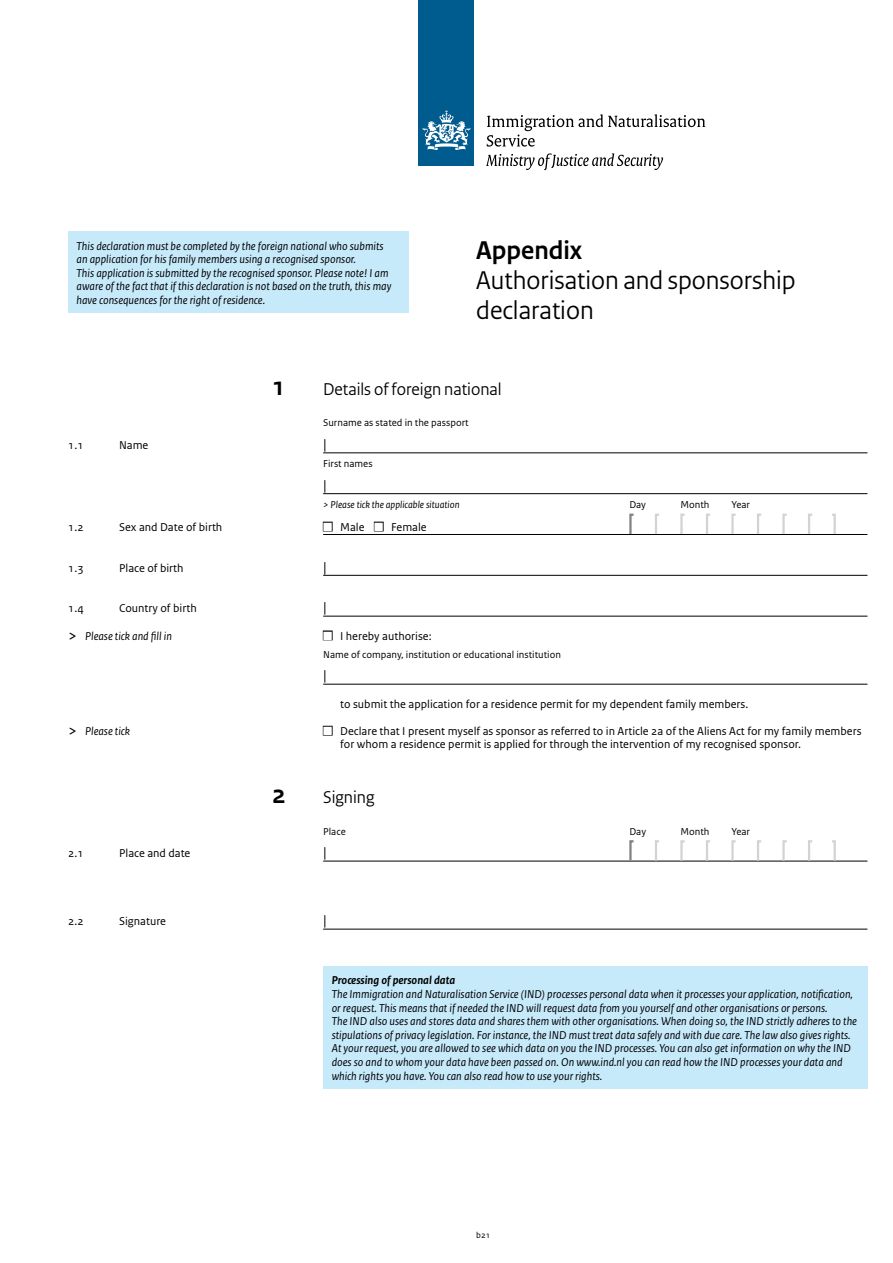
<style>
.page{position:relative;width:893px;height:1263px;background:#fff}
.page>*{position:absolute;margin:0;border:0;box-sizing:border-box;transform-origin:0 0}
.t1{font:27px/30px "Rijksoverheid Sans Heading";color:#000}
.t2{font:700 27px "Rijksoverheid Sans Heading";color:#000}
.t3{font:18px "Rijksoverheid Sans Heading";color:#000}
.t4{font:15px "Rijksoverheid Sans Text";color:#000}
.t5{font:italic 12px/13.6px "Rijksoverheid Sans Text";color:#000}
.t6{font:12px/13.6px "Rijksoverheid Sans Text";color:#000}
.t7{font:italic 700 12px "Rijksoverheid Sans Text";color:#000}
.t8{font:10.5px "Rijksoverheid Sans Text";color:#000}
.t9{font:italic 10.5px "Rijksoverheid Sans Text";color:#000}
.t10{font:9px "Rijksoverheid Sans Text";color:#000}
.s1{font-style:normal;font-size:16.5px}
.s2{color:#fff}
</style>
<div class="page">
<div style="left:419px;top:0;width:55px;height:166px;background:#005b8e"></div>
<svg style="left:423px;top:110px;width:47px;height:40px"></svg>
<svg style="left:487px;top:114px;width:218px;height:33px"></svg>
<svg style="left:486px;top:153px;width:177px;height:17px"></svg>
<hr style="left:323px;top:452px;width:544px;height:1px;background:#000">
<hr style="left:323px;top:493px;width:544px;height:1px;background:#000">
<hr style="left:323px;top:534px;width:544px;height:1px;background:#000">
<hr style="left:323px;top:575px;width:544px;height:1px;background:#000">
<hr style="left:323px;top:616px;width:544px;height:1px;background:#000">
<hr style="left:323px;top:684px;width:544px;height:1px;background:#000">
<div style="left:323px;top:522px;width:10px;height:9px;border:2px solid #000"></div>
<div style="left:374px;top:522px;width:10px;height:9px;border:2px solid #000"></div>
<svg style="left:629px;top:513px;width:5px;height:21px"></svg>
<svg style="left:655px;top:513px;width:4px;height:21px"></svg>
<svg style="left:757px;top:513px;width:4px;height:21px"></svg>
<svg style="left:782px;top:513px;width:5px;height:21px"></svg>
<svg style="left:808px;top:513px;width:4px;height:21px"></svg>
<svg style="left:706px;top:513px;width:4px;height:21px"></svg>
<svg style="left:832px;top:513px;width:4px;height:21px"></svg>
<svg style="left:680px;top:513px;width:5px;height:21px"></svg>
<svg style="left:731px;top:513px;width:5px;height:21px"></svg>
<div style="left:323px;top:630px;width:10px;height:10px;border:2px solid #000"></div>
<div style="left:323px;top:726px;width:10px;height:9px;border:2px solid #000"></div>
<hr style="left:323px;top:861px;width:544px;height:1px;background:#000">
<hr style="left:323px;top:929px;width:544px;height:1px;background:#000">
<svg style="left:628px;top:840px;width:8px;height:22px"></svg>
<svg style="left:654px;top:840px;width:7px;height:22px"></svg>
<svg style="left:756px;top:840px;width:7px;height:22px"></svg>
<svg style="left:781px;top:840px;width:8px;height:22px"></svg>
<svg style="left:807px;top:840px;width:7px;height:22px"></svg>
<svg style="left:705px;top:840px;width:7px;height:22px"></svg>
<svg style="left:830px;top:840px;width:7px;height:22px"></svg>
<svg style="left:679px;top:840px;width:8px;height:22px"></svg>
<svg style="left:730px;top:840px;width:8px;height:22px"></svg>
<div style="left:68px;top:231px;width:340px;height:82px;background:#c7eafb"></div>
<div style="left:323px;top:966px;width:544px;height:123px;background:#c7eafb"></div>
<p class="t5" style="left:77px;top:239px;width:316px">This declaration must be completed by the foreign national who submits an application for his family members using a recognised sponsor.<br>This application is submitted by the recognised sponsor. Please note! I am aware of the fact that if this declaration is not based on the truth, this may have consequences for the right of residence.</p>
<h1 class="t2" style="left:476px;top:235px;width:108px">Appendix</h1>
<h1 class="t1" style="left:476px;top:265px;width:321px">Authorisation and sponsorship declaration</h1>
<p class="t6" style="left:68px;top:438px;width:17px">1.1</p>
<p class="t6" style="left:119px;top:438px;width:31px">Name</p>
<p class="t6" style="left:68px;top:520px;width:17px">1.2</p>
<p class="t6" style="left:119px;top:520px;width:105px">Sex and Date of birth</p>
<p class="t6" style="left:68px;top:561px;width:17px">1.3</p>
<p class="t6" style="left:119px;top:561px;width:66px">Place of birth</p>
<p class="t6" style="left:68px;top:602px;width:17px">1.4</p>
<p class="t6" style="left:119px;top:602px;width:79px">Country of birth</p>
<p class="t5" style="left:68px;top:629px;width:106px"><span class="s1">&gt;</span> Please tick and fill in</p>
<p class="t5" style="left:68px;top:724px;width:64px"><span class="s1">&gt;</span> Please tick</p>
<p class="t6" style="left:68px;top:847px;width:17px">2.1</p>
<p class="t6" style="left:119px;top:847px;width:73px">Place and date</p>
<p class="t6" style="left:68px;top:915px;width:17px">2.2</p>
<p class="t6" style="left:119px;top:915px;width:49px">Signature</p>
<h1 class="t2" style="left:272px;top:371px;width:15px">1</h1>
<h2 class="t3" style="left:323px;top:378px;width:180px">Details of foreign national</h2>
<p class="t8" style="left:323px;top:417px;width:147px">Surname as stated in the passport</p>
<p class="t4" style="left:323px;top:436px;width:5px">|</p>
<p class="t8" style="left:323px;top:458px;width:51px">First names</p>
<p class="t4" style="left:323px;top:476px;width:5px">|</p>
<p class="t9" style="left:323px;top:499px;width:138px">&gt; Please tick the applicable situation</p>
<p class="t8" style="left:629px;top:498px;width:18px">Day</p>
<p class="t8" style="left:680px;top:498px;width:31px">Month</p>
<p class="t8" style="left:731px;top:498px;width:20px">Year</p>
<p class="t6" style="left:323px;top:520px;width:105px"><span class="s2">■</span> Male <span class="s2">■</span> Female</p>
<p class="t4" style="left:323px;top:558px;width:5px">|</p>
<p class="t4" style="left:323px;top:599px;width:5px">|</p>
<p class="t6" style="left:323px;top:629px;width:110px"><span class="s2">■</span> I hereby authorise:</p>
<p class="t8" style="left:323px;top:648px;width:239px">Name of company, institution or educational institution</p>
<p class="t4" style="left:323px;top:667px;width:5px">|</p>
<p class="t6" style="left:340px;top:697px;width:410px">to submit the application for a residence permit for my dependent family members.</p>
<p class="t6" style="left:340px;top:724px;width:523px;text-indent:-17px"><span class="s2">■</span> Declare that I present myself as sponsor as referred to in Article 2a of the Aliens Act for my family members for whom a residence permit is applied for through the intervention of my recognised sponsor.</p>
<h1 class="t2" style="left:272px;top:779px;width:15px">2</h1>
<h2 class="t3" style="left:323px;top:786px;width:53px">Signing</h2>
<p class="t8" style="left:323px;top:825px;width:24px">Place</p>
<p class="t8" style="left:629px;top:825px;width:18px">Day</p>
<p class="t8" style="left:680px;top:825px;width:31px">Month</p>
<p class="t8" style="left:731px;top:825px;width:20px">Year</p>
<p class="t4" style="left:323px;top:844px;width:5px">|</p>
<p class="t4" style="left:323px;top:912px;width:5px">|</p>
<p class="t7" style="left:332px;top:974px;width:125px">Processing of personal data</p>
<p class="t5" style="left:332px;top:987px;width:527px">The Immigration and Naturalisation Service (IND) processes personal data when it processes your application, notification, or request. This means that if needed the IND will request data from you yourself and other organisations or persons.<br>The IND also uses and stores data and shares them with other organisations. When doing so, the IND strictly adheres to the stipulations of privacy legislation. For instance, the IND must treat data safely and with due care. The law also gives rights.<br>At your request, you are allowed to see which data on you the IND processes. You can also get information on why the IND does so and to whom your data have been passed on. On www.ind.nl you can read how the IND processes your data and which rights you have. You can also read how to use your rights.</p>
<p class="t10" style="left:476px;top:1230px;width:16px">b21</p>
</div>
